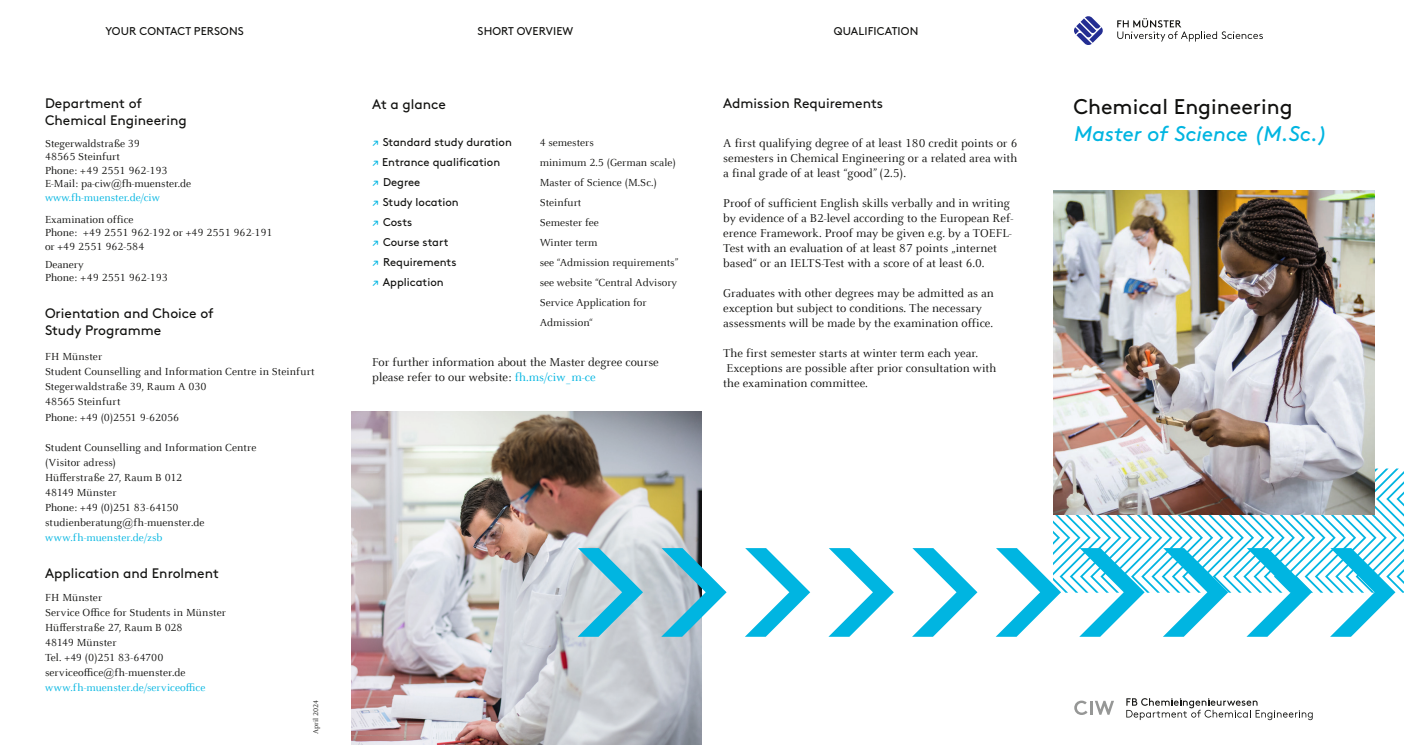
<style>
.page{position:relative;width:1404px;height:745px;background:#fff}
.page>*{position:absolute;margin:0;border:0;box-sizing:border-box;transform-origin:0 0}
.t1{font:italic 21.25px "Brown Pro";letter-spacing:-.005em;color:#00b5e1}
.t2{font:21.25px "Brown Pro";color:#11110f}
.t3{font:13.75px "Brown Pro";color:#11110f}
.t4{font:12.5px/15px "Celeste Offc Pro";color:#11110f}
.Celest_Fließtext_9pt{font:11.25px/15px "Celeste Offc Pro";color:#11110f}
.t5{font:11.25px "Brown Pro";color:#11110f}
.Celest_Fließtext_9pt-2{font:11.25px "Celeste Offc Pro";color:#00b5e1}
.t6{font:7.5px "Celeste Offc Pro";color:#11110f}
.s1{color:#00b5e1}
</style>
<div class="page">
<svg style="left:1117px;top:18px;width:145px;height:24px"></svg>
<svg style="left:1074px;top:16px;width:29px;height:29px"></svg>
<svg style="left:1126px;top:698px;width:186px;height:21px"></svg>
<svg style="left:1074px;top:700px;width:13px;height:14px"></svg>
<hr style="left:1089px;top:700px;width:3px;height:14px;background:#969796">
<svg style="left:1095px;top:700px;width:18px;height:14px"></svg>
<img style="left:1053px;top:190px;width:321px;height:278px">
<img style="left:351px;top:411px;width:351px;height:333px">
<svg style="left:996px;top:468px;width:407px;height:168px"></svg>
<svg style="left:912px;top:548px;width:65px;height:88px"></svg>
<svg style="left:829px;top:548px;width:64px;height:88px"></svg>
<svg style="left:745px;top:548px;width:65px;height:88px"></svg>
<svg style="left:661px;top:547px;width:65px;height:89px"></svg>
<svg style="left:577px;top:547px;width:66px;height:89px;background:#8ec9da"></svg>
<p class="t5" style="left:105px;top:23px;width:140px">YOUR CONTACT PERSONS</p>
<p class="t5" style="left:477px;top:23px;width:97px">SHORT OVERVIEW</p>
<p class="t5" style="left:833px;top:23px;width:86px">QUALIFICATION</p>
<p class="t3" style="left:45px;top:92px;width:99px">Department of</p>
<p class="t3" style="left:372px;top:93px;width:75px">At a glance</p>
<p class="t3" style="left:723px;top:92px;width:161px">Admission Requirements</p>
<p class="t3" style="left:45px;top:110px;width:143px">Chemical Engineering</p>
<p class="Celest_Fließtext_9pt" style="left:45px;top:135px;width:96px">Stegerwaldstraße 39</p>
<p class="Celest_Fließtext_9pt" style="left:45px;top:149px;width:76px">48565 Steinfurt</p>
<p class="Celest_Fließtext_9pt" style="left:45px;top:162px;width:124px">Phone: +49 2551 962-193</p>
<p class="Celest_Fließtext_9pt" style="left:45px;top:176px;width:148px">E-Mail: pa-ciw@fh-muenster.de</p>
<p class="Celest_Fließtext_9pt-2" style="left:45px;top:190px;width:116px">www.fh-muenster.de/ciw</p>
<p class="Celest_Fließtext_9pt" style="left:45px;top:211px;width:90px">Examination office</p>
<p class="Celest_Fließtext_9pt" style="left:45px;top:225px;width:229px;line-height:13.5px">Phone: +49 2551 962-192 or +49 2551 962-191 or +49 2551 962-584</p>
<p class="Celest_Fließtext_9pt" style="left:45px;top:256px;width:40px">Deanery</p>
<p class="Celest_Fließtext_9pt" style="left:45px;top:270px;width:124px">Phone: +49 2551 962-193</p>
<p class="t4" style="left:723px;top:135px;width:296px">A first qualifying degree of at least 180 credit points or 6</p>
<p class="t4" style="left:723px;top:150px;width:295px">semesters in Chemical Engineering or a related area with</p>
<p class="t4" style="left:723px;top:165px;width:184px">a final grade of at least “good” (2.5).</p>
<p class="t4" style="left:723px;top:195px;width:291px">Proof of sufficient English skills verbally and in writing by evidence of a B2-level according to the European Ref&shy;erence Framework. Proof may be given e.g. by a TOEFL-Test with an evaluation of at least 87 points „internet based“ or an IELTS-Test with a score of at least 6.0.</p>
<p class="t4" style="left:723px;top:285px;width:272px">Graduates with other degrees may be admitted as an exception but subject to conditions. The necessary</p>
<p class="t4" style="left:723px;top:315px;width:271px">assessments will be made by the examination office.</p>
<p class="t4" style="left:723px;top:345px;width:274px">The first semester starts at winter term each year.<br>Exceptions are possible after prior consultation with the examination committee.</p>
<p class="t5" style="left:372px;top:134px;width:141px"><span class="s1">↗</span> Standard study duration</p>
<p class="t5" style="left:372px;top:154px;width:129px"><span class="s1">↗</span> Entrance qualification</p>
<p class="t5" style="left:372px;top:174px;width:50px"><span class="s1">↗</span> Degree</p>
<p class="t5" style="left:372px;top:194px;width:88px"><span class="s1">↗</span> Study location</p>
<p class="t5" style="left:372px;top:214px;width:41px"><span class="s1">↗</span> Costs</p>
<p class="t5" style="left:372px;top:234px;width:78px"><span class="s1">↗</span> Course start</p>
<p class="t5" style="left:372px;top:254px;width:86px"><span class="s1">↗</span> Requirements</p>
<p class="t5" style="left:372px;top:274px;width:73px"><span class="s1">↗</span> Application</p>
<p class="Celest_Fließtext_9pt" style="left:539px;top:135px;width:56px">4 semesters</p>
<p class="Celest_Fließtext_9pt" style="left:539px;top:155px;width:138px">minimum 2.5 (German scale)</p>
<p class="Celest_Fließtext_9pt" style="left:539px;top:175px;width:119px">Master of Science (M.Sc.)</p>
<p class="Celest_Fließtext_9pt" style="left:539px;top:195px;width:43px">Steinfurt</p>
<p class="Celest_Fließtext_9pt" style="left:539px;top:215px;width:61px">Semester fee</p>
<p class="Celest_Fließtext_9pt" style="left:539px;top:235px;width:59px">Winter term</p>
<p class="Celest_Fließtext_9pt" style="left:539px;top:255px;width:140px">see “Admission requirements”</p>
<p class="Celest_Fließtext_9pt" style="left:539px;top:272px;width:139px;line-height:20px">see website “Central Advisory<br>Service Application for</p>
<p class="Celest_Fließtext_9pt" style="left:539px;top:315px;width:55px">Admission“</p>
<p class="t4" style="left:372px;top:354px;width:288px">For further information about the Master degree course please refer to our website: <span class="s1">fh.ms/ciw_m-ce</span></p>
<p class="t3" style="left:45px;top:303px;width:170px">Orientation and Choice of</p>
<p class="t3" style="left:45px;top:319px;width:118px">Study Programme</p>
<p class="Celest_Fließtext_9pt" style="left:45px;top:349px;width:59px">FH Münster</p>
<p class="Celest_Fließtext_9pt" style="left:45px;top:364px;width:271px">Student Counselling and Information Centre in Steinfurt<br>Stegerwaldstraße 39, Raum A 030<br>48565 Steinfurt</p>
<p class="Celest_Fließtext_9pt" style="left:45px;top:409px;width:136px">Phone: +49 (0)2551 9-62056</p>
<p class="Celest_Fließtext_9pt" style="left:45px;top:439px;width:213px">Student Counselling and Information Centre (Visitor adress)<br>Hüfferstraße 27, Raum B 012<br>48149 Münster</p>
<p class="Celest_Fließtext_9pt" style="left:45px;top:499px;width:135px">Phone: +49 (0)251 83-64150</p>
<p class="Celest_Fließtext_9pt" style="left:45px;top:514px;width:161px">studienberatung@fh-muenster.de</p>
<p class="Celest_Fließtext_9pt-2" style="left:45px;top:530px;width:119px">www.fh-muenster.de/zsb</p>
<p class="t3" style="left:45px;top:562px;width:175px">Application and Enrolment</p>
<p class="Celest_Fließtext_9pt" style="left:45px;top:589px;width:59px">FH Münster</p>
<p class="Celest_Fließtext_9pt" style="left:45px;top:604px;width:182px">Service Office for Students in Münster</p>
<p class="Celest_Fließtext_9pt" style="left:45px;top:619px;width:139px">Hüfferstraße 27, Raum B 028</p>
<p class="Celest_Fließtext_9pt" style="left:45px;top:634px;width:73px">48149 Münster</p>
<p class="Celest_Fließtext_9pt" style="left:45px;top:649px;width:120px">Tel. +49 (0)251 83-64700</p>
<p class="Celest_Fließtext_9pt" style="left:45px;top:664px;width:142px">serviceoffice@fh-muenster.de</p>
<p class="Celest_Fließtext_9pt-2" style="left:45px;top:680px;width:162px">www.fh-muenster.de/serviceoffice</p>
<p class="t6" style="left:311px;top:733px;width:35px;rotate:-90deg">April 2024</p>
<p class="t2" style="left:1073px;top:90px;width:221px">Chemical Engineering</p>
<p class="t1" style="left:1074px;top:117px;width:255px">Master of Science (M.Sc.)</p>
</div>
